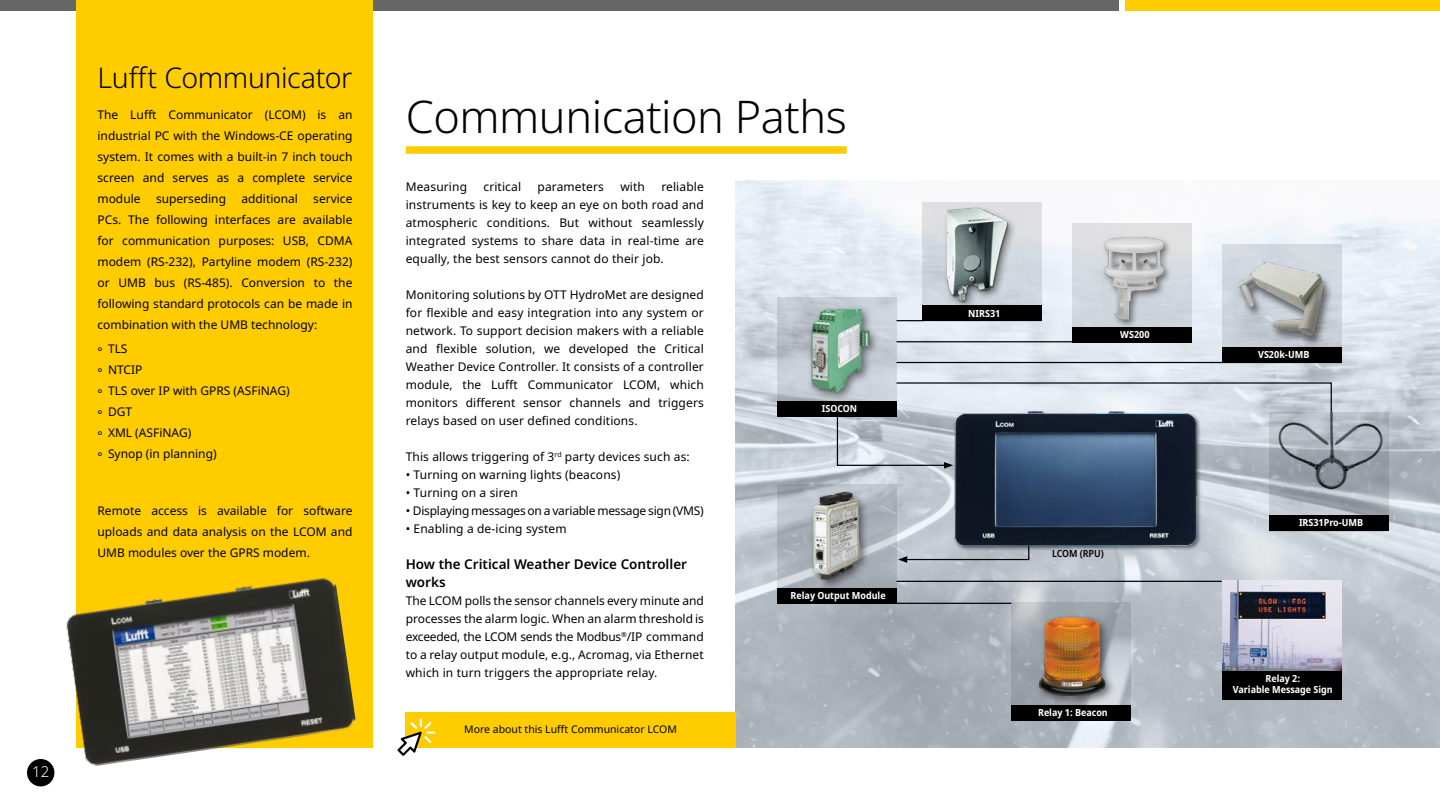
<style>
.page{position:relative;width:1440px;height:810px;background:#fff}
.page>*{position:absolute;margin:0;border:0;box-sizing:border-box;transform-origin:0 0}
.t1{font:300 45px "Noto Sans";letter-spacing:-.01em;color:#000}
.t2{font:300 28.5px "Noto Sans";letter-spacing:-.015em;color:#000}
.t3{font:300 15px "Noto Sans";color:#fff}
.t4{font:600 13.5px/18px "Noto Sans";color:#000}
.t5{font:12px/21px "Noto Sans";color:#000;text-align:justify}
.t6{font:12px "Noto Sans";letter-spacing:-.02em;color:#000}
.t7{font:10.5px "Noto Sans";color:#000}
.t8{font:700 semi-condensed 9.75px/11px "Noto Sans";color:#fff;text-align:center}
.t9{font:600 semi-condensed 9.75px "Noto Sans";color:#000}
</style>
<div class="page">
<div style="left:0;top:0;width:1118px;height:10px;background:#666"></div>
<div style="left:1126px;top:0;width:314px;height:10px;background:#fc0"></div>
<div style="left:76px;top:0;width:297px;height:748px;background:#fc0"></div>
<div style="left:406px;top:146px;width:441px;height:8px;background:#fc0"></div>
<img style="left:736px;top:181px;width:704px;height:567px">
<hr style="left:897px;top:362px;width:326px;height:1px;background:#000">
<svg style="left:897px;top:320px;width:26px;height:1px"></svg>
<hr style="left:897px;top:581px;width:325px;height:1px;background:#000">
<svg style="left:898px;top:525px;width:132px;height:38px;background:#b6bcc4"></svg>
<svg style="left:777px;top:298px;width:120px;height:103px;background:#c2c9d0"></svg>
<div style="left:807px;top:305px;width:73px;height:98px;background:#000;opacity:.5"></div>
<img style="left:806px;top:309px;width:65px;height:86px">
<div style="left:777px;top:401px;width:120px;height:16px;background:#000"></div>
<svg style="left:777px;top:485px;width:120px;height:103px;background:#afb6bd"></svg>
<div style="left:808px;top:488px;width:63px;height:102px;background:#000;opacity:.5"></div>
<img style="left:807px;top:490px;width:56px;height:91px">
<div style="left:777px;top:588px;width:120px;height:16px;background:#000"></div>
<svg style="left:1011px;top:603px;width:119px;height:102px;background:#a9aeb5"></svg>
<div style="left:1036px;top:613px;width:80px;height:94px;background:#000;opacity:.5"></div>
<img style="left:1039px;top:616px;width:66px;height:80px">
<div style="left:1011px;top:705px;width:120px;height:16px;background:#000"></div>
<svg style="left:923px;top:202px;width:119px;height:104px;background:#d3d7dc"></svg>
<div style="left:943px;top:205px;width:74px;height:106px;background:#000;opacity:.5"></div>
<img style="left:947px;top:202px;width:76px;height:104px">
<div style="left:923px;top:306px;width:119px;height:15px;background:#000"></div>
<img style="left:1222px;top:581px;width:120px;height:90px">
<svg style="left:1224px;top:662px;width:115px;height:9px"></svg>
<div style="left:1222px;top:671px;width:120px;height:28px;background:#000"></div>
<div style="left:1222px;top:244px;width:120px;height:119px;background:#d2d8df"></div>
<div style="left:1236px;top:264px;width:97px;height:84px;background:#000;opacity:.5"></div>
<img style="left:1233px;top:262px;width:99px;height:74px">
<div style="left:1222px;top:348px;width:120px;height:15px;background:#000"></div>
<hr style="left:897px;top:341px;width:187px;height:1px;background:#000">
<div style="left:1073px;top:223px;width:119px;height:119px;background:#d6dce1"></div>
<div style="left:1102px;top:234px;width:70px;height:95px;background:#000;opacity:.5"></div>
<img style="left:1102px;top:235px;width:65px;height:92px">
<div style="left:1073px;top:327px;width:119px;height:15px;background:#000"></div>
<hr style="left:897px;top:603px;width:114px;height:1px;background:#000">
<img style="left:951px;top:469px;width:252px;height:87px">
<img style="left:66px;top:578px;width:290px;height:188px">
<div style="left:405px;top:713px;width:331px;height:35px;background:#fc0"></div>
<svg style="left:397px;top:718px;width:38px;height:38px"></svg>
<svg style="left:836px;top:382px;width:496px;height:87px;background:#919ba8"></svg>
<svg style="left:1270px;top:496px;width:119px;height:20px;background:#a5abb2"></svg>
<div style="left:1270px;top:516px;width:119px;height:15px;background:#000"></div>
<img style="left:1267px;top:412px;width:129px;height:84px">
<div style="left:27px;top:759px;width:27px;height:27px;background:#000;border-radius:50%"></div>
<h2 class="t2" style="left:98px;top:58px;width:256px">Lufft Communicator</h2>
<p class="t5" style="left:98px;top:105px;width:257px">The Lufft Communicator (LCOM) is an industrial PC with the Windows-CE operating system. It comes with a built-in 7 inch touch screen and serves as a complete service module</p>
<p class="t5" style="left:156px;top:189px;width:72px">superseding</p>
<p class="t5" style="left:241px;top:189px;width:58px">additional</p>
<p class="t5" style="left:98px;top:189px;width:257px;text-indent:216px">service PCs. The following interfaces are available for communication purposes: USB, CDMA modem (RS-232), Partyline modem (RS-232) or UMB bus (RS-485). Conversion to the following standard protocols can be made in combination with the UMB technology:</p>
<p class="t5" style="left:98px;top:339px;width:194px;text-align:left">° TLS<br>° NTCIP<br>° TLS over IP with GPRS (ASFiNAG) ° DGT<br>° XML (ASFiNAG)<br>° Synop (in planning)</p>
<p class="t5" style="left:98px;top:501px;width:257px">Remote access is available for software uploads and data analysis on the LCOM and UMB modules over the GPRS modem.</p>
<p class="t3" style="left:32px;top:761px;width:19px">12</p>
<h1 class="t1" style="left:406px;top:85px;width:443px">Communication Paths</h1>
<p class="t5" style="left:406px;top:178px;width:300px;line-height:18px;text-indent:256px">reliable instruments is key to keep an eye on both road and atmospheric conditions. But without seamlessly integrated systems to share data in real-time are equally, the best sensors cannot do their job.</p>
<p class="t5" style="left:406px;top:286px;width:300px;line-height:18px">Monitoring solutions by OTT HydroMet are designed for flexible and easy integration into any system or network. To support decision makers with a reliable and flexible solution, we developed the Critical Weather Device Controller. It consists of a controller module, the Lufft Communicator LCOM, which monitors different sensor channels and triggers relays based on user defined conditions.</p>
<p class="t5" style="left:406px;top:447px;width:286px">This allows triggering of 3<sup>rd</sup> party devices such as:</p>
<p class="t5" style="left:406px;top:465px;width:216px">• Turning on warning lights (beacons)</p>
<p class="t5" style="left:406px;top:483px;width:114px">• Turning on a siren</p>
<p class="t6" style="left:406px;top:502px;width:300px">• Displaying messages on a variable message sign (VMS)</p>
<p class="t5" style="left:406px;top:519px;width:162px">• Enabling a de-icing system</p>
<p class="t4" style="left:406px;top:556px;width:283px">How the Critical Weather Device Controller works</p>
<p class="t5" style="left:406px;top:592px;width:300px;line-height:18px">The LCOM polls the sensor channels every minute and processes the alarm logic. When an alarm threshold is exceeded, the LCOM sends the Modbus<sup>®</sup>/IP command to a relay output module, e.g., Acromag, via Ethernet which in turn triggers the appropriate relay.</p>
<p class="t5" style="left:406px;top:177px;width:63px">Measuring</p>
<p class="t5" style="left:483px;top:177px;width:39px">critical</p>
<p class="t5" style="left:538px;top:177px;width:68px">parameters</p>
<p class="t5" style="left:620px;top:177px;width:26px">with</p>
<p class="t7" style="left:464px;top:722px;width:214px">More about this Lufft Communicator LCOM</p>
<p class="t8" style="left:822px;top:403px;width:37px">ISOCON</p>
<p class="t8" style="left:791px;top:590px;width:96px">Relay Output Module</p>
<p class="t8" style="left:968px;top:308px;width:34px">NIRS31</p>
<p class="t8" style="left:1120px;top:329px;width:31px">WS200</p>
<p class="t9" style="left:1052px;top:547px;width:53px">LCOM (RPU)</p>
<p class="t8" style="left:1038px;top:707px;width:71px">Relay 1: Beacon</p>
<p class="t8" style="left:1258px;top:349px;width:53px">VS20k-UMB</p>
<p class="t8" style="left:1299px;top:517px;width:66px">IRS31Pro-UMB</p>
<p class="t8" style="left:1233px;top:673px;width:102px">Relay 2:<br>Variable Message Sign</p>
</div>
